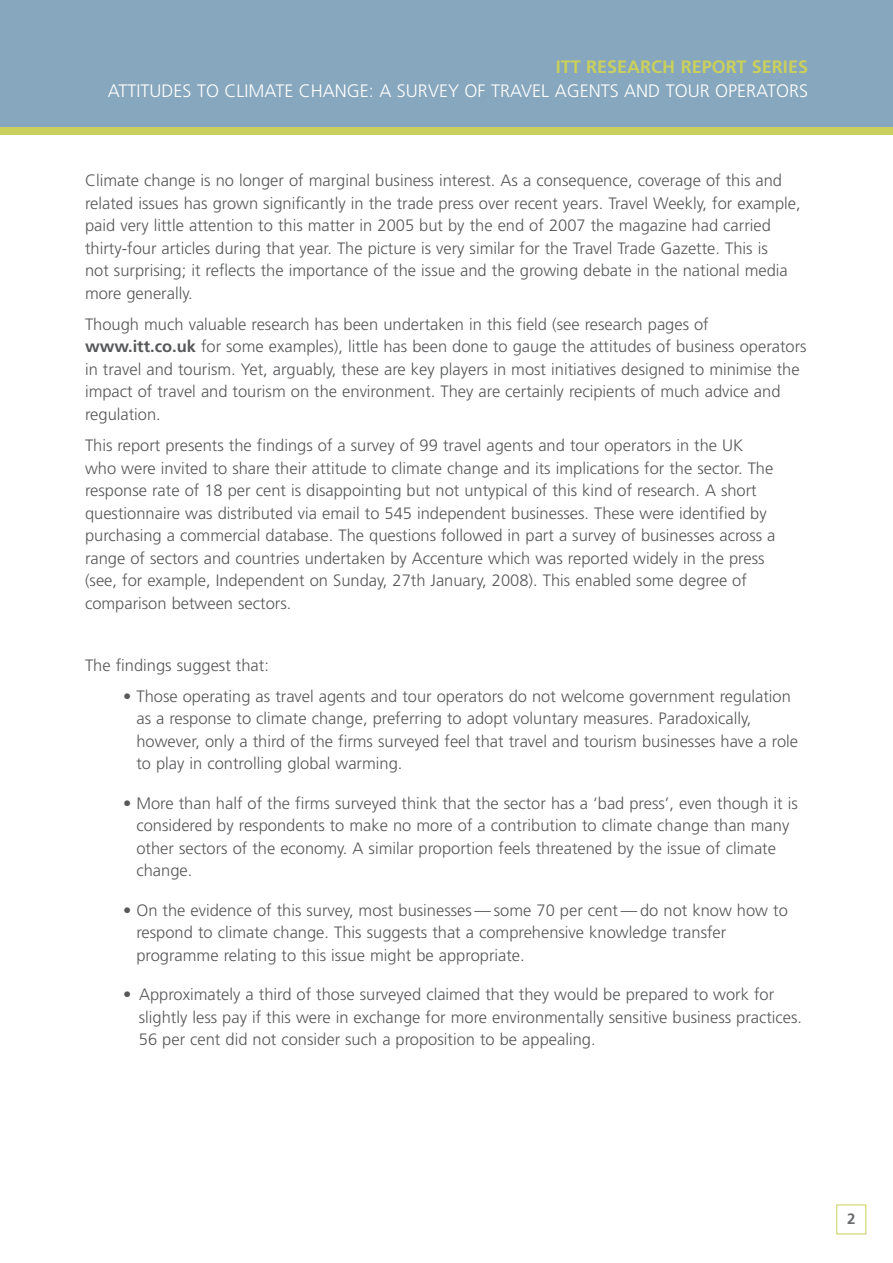
<style>
.page{position:relative;width:893px;height:1263px;background:#fff}
.page>*{position:absolute;margin:0;border:0;box-sizing:border-box;transform-origin:0 0}
.t1{font:300 18px "Frutiger";color:#fff}
.t2{font:700 18px "Frutiger";color:#cad05d}
.t3{font:300 16.5px/22.5px "Frutiger";color:#57585a}
.t4{font:700 15px "Frutiger";color:#6c6d70}
.s1{font-weight:700}
</style>
<div class="page">
<div style="left:0;top:0;width:893px;height:128px;background:#86a7bd"></div>
<div style="left:0;top:128px;width:893px;height:7px;background:#cad05d"></div>
<div style="left:836px;top:1204px;width:30px;height:30px;border:1px solid #cad05d"></div>
<p class="t2" style="left:556px;top:59px;width:254px">ITT RESEARCH REPORT SERIES</p>
<p class="t1" style="left:108px;top:84px;width:702px">ATTITUDES TO CLIMATE CHANGE: A SURVEY OF TRAVEL AGENTS AND TOUR OPERATORS</p>
<p class="t3" style="left:85px;top:171px;width:717px">Climate change is no longer of marginal business interest. As a consequence, coverage of this and related issues has grown significantly in the trade press over recent years. Travel Weekly, for example, paid very little attention to this matter in 2005 but by the end of 2007 the magazine had carried thirty-four articles during that year. The picture is very similar for the Travel Trade Gazette. This is<br>not surprising; it reflects the importance of the issue and the growing debate in the national media more generally.</p>
<p class="t3" style="left:85px;top:314px;width:723px">Though much valuable research has been undertaken in this field (see research pages of <span class="s1">www.itt.co.uk</span> for some examples), little has been done to gauge the attitudes of business operators in travel and tourism. Yet, arguably, these are key players in most initiatives designed to minimise the impact of travel and tourism on the environment. They are certainly recipients of much advice and regulation.</p>
<p class="t3" style="left:85px;top:435px;width:692px">This report presents the findings of a survey of 99 travel agents and tour operators in the UK who were invited to share their attitude to climate change and its implications for the sector. The response rate of 18 per cent is disappointing but not untypical of this kind of research. A short questionnaire was distributed via email to 545 independent businesses. These were identified by purchasing a commercial database. The questions followed in part a survey of businesses across a range of sectors and countries undertaken by Accenture which was reported widely in the press (see, for example, Independent on Sunday, 27th January, 2008). This enabled some degree of comparison between sectors.</p>
<p class="t3" style="left:85px;top:655px;width:185px">The findings suggest that:</p>
<p class="t3" style="left:136px;top:686px;width:663px;text-indent:-13px">• Those operating as travel agents and tour operators do not welcome government regulation as a response to climate change, preferring to adopt voluntary measures. Paradoxically, however, only a third of the firms surveyed feel that travel and tourism businesses have a role to play in controlling global warming.</p>
<p class="t3" style="left:136px;top:793px;width:663px;text-indent:-13px">• More than half of the firms surveyed think that the sector has a ‘bad press’, even though it is considered by respondents to make no more of a contribution to climate change than many other sectors of the economy. A similar proportion feels threatened by the issue of climate change.</p>
<p class="t3" style="left:136px;top:900px;width:653px;text-indent:-13px">• On the evidence of this survey, most businesses — some 70 per cent — do not know how to respond to climate change. This suggests that a comprehensive knowledge transfer programme relating to this issue might be appropriate.</p>
<p class="t3" style="left:139px;top:984px;width:665px;text-indent:-16px">• Approximately a third of those surveyed claimed that they would be prepared to work for slightly less pay if this were in exchange for more environmentally sensitive business practices.<br>56 per cent did not consider such a proposition to be appealing.</p>
<p class="t4" style="left:847px;top:1212px;width:10px">2</p>
</div>
